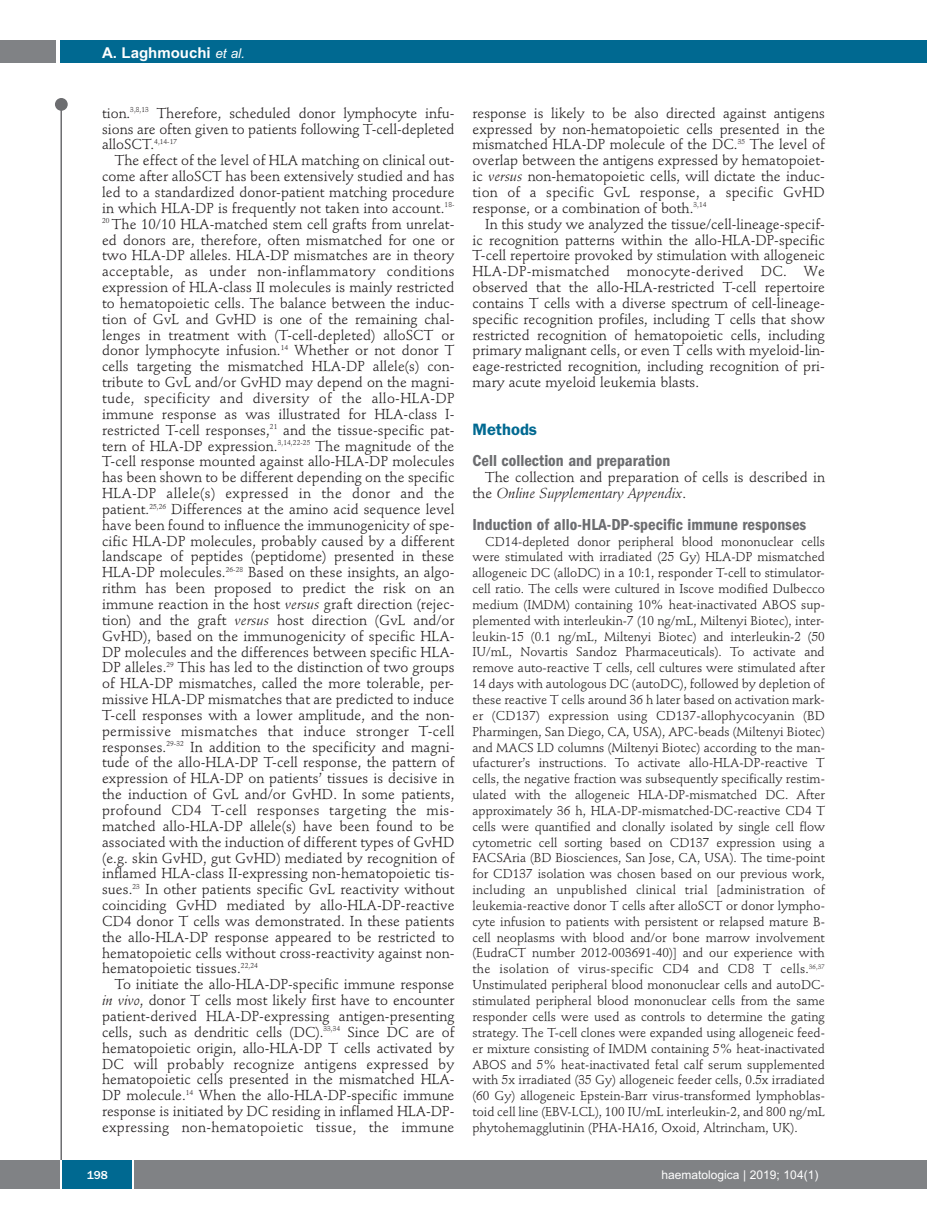
<style>
.page{position:relative;width:927px;height:1225px;background:#fff}
.page>*{position:absolute;margin:0;border:0;box-sizing:border-box;transform-origin:0 0}
.t1{font:600 condensed 16.5px "Franklin Gothic";color:#6c6d70}
.t2{font:600 16.5px "Franklin Gothic";color:#006991}
.t3{font:700 15px "Arial";color:#fff}
.t4{font:14.25px/15.9px "Stempel Schneidler";color:#231f20;text-align:justify}
.t5{font:12.75px/15.9px "Stempel Schneidler";color:#231f20;text-align:justify}
.t6{font:12px "Arial";color:#fff}
.t7{font:500 12px "Franklin Gothic";color:#fff}
.s1{font-weight:400;font-style:italic;font-size:13.5px}
.s2{font-style:italic}
</style>
<div class="page">
<div style="left:911px;top:40px;width:16px;height:22px;background:#006991"></div>
<div style="left:910px;top:1160px;width:17px;height:28px;background:#808285"></div>
<div style="left:55px;top:98px;width:13px;height:13px;background:#6c6d70;border-radius:50%"></div>
<hr style="left:60px;top:101px;width:2px;height:1061px;background:#6c6d70">
<div style="left:60px;top:40px;width:852px;height:22px;background:#006991"></div>
<div style="left:0;top:40px;width:56px;height:22px;background:#808285"></div>
<div style="left:0;top:1160px;width:911px;height:28px;background:#808285"></div>
<div style="left:62px;top:1160px;width:71px;height:28px;background:#006991"></div>
<hr style="left:60px;top:1160px;width:2px;height:28px;background:#fff">
<svg style="left:133px;top:1160px;width:1px;height:28px"></svg>
<p class="t3" style="left:102px;top:44px;width:144px">A. Laghmouchi <span class="s1">et al.</span></p>
<p class="t4" style="left:102px;top:106px;width:354px">tion.<sup>3,8,13</sup> Therefore, scheduled donor lymphocyte infu&shy;sions are often given to patients following T-cell-depleted alloSCT.<sup>4,14-17</sup></p>
<p class="t4" style="left:102px;top:154px;width:354px;text-indent:13px">The effect of the level of HLA matching on clinical out&shy;come after alloSCT has been extensively studied and has led to a standardized donor-patient matching procedure in which HLA-DP is frequently not taken into account.<sup>18- 20</sup> The 10/10 HLA-matched stem cell grafts from unrelat&shy;ed donors are, therefore, often mismatched for one or two HLA-DP alleles. HLA-DP mismatches are in theory acceptable, as under non-inflammatory conditions expression of HLA-class II molecules is mainly restricted to hematopoietic cells. The balance between the induc&shy;tion of GvL and GvHD is one of the remaining chal&shy;lenges in treatment with (T-cell-depleted) alloSCT or donor lymphocyte infusion.<sup>14</sup> Whether or not donor T cells targeting the mismatched HLA-DP allele(s) con&shy;tribute to GvL and/or GvHD may depend on the magni&shy;tude, specificity and diversity of the allo-HLA-DP immune response as was illustrated for HLA-class I&shy;restricted T-cell responses,<sup>21</sup> and the tissue-specific pat&shy;tern of HLA-DP expression.<sup>3,14,22-25</sup> The magnitude of the T-cell response mounted against allo-HLA-DP molecules has been shown to be different depending on the specific HLA-DP allele(s) expressed in the donor and the patient.<sup>25,26</sup> Differences at the amino acid sequence level have been found to influence the immunogenicity of spe&shy;cific HLA-DP molecules, probably caused by a different landscape of peptides (peptidome) presented in these HLA-DP molecules.<sup>26-28</sup> Based on these insights, an algo&shy;rithm has been proposed to predict the risk on an immune reaction in the host <span class="s2">versus</span> graft direction (rejec&shy;tion) and the graft <span class="s2">versus</span> host direction (GvL and/or GvHD), based on the immunogenicity of specific HLA-DP molecules and the differences between specific HLA-DP alleles.<sup>29</sup> This has led to the distinction of two groups of HLA-DP mismatches, called the more tolerable, per&shy;missive HLA-DP mismatches that are predicted to induce T-cell responses with a lower amplitude, and the non&shy;permissive mismatches that induce stronger T-cell responses.<sup>29-32</sup> In addition to the specificity and magni&shy;tude of the allo-HLA-DP T-cell response, the pattern of expression of HLA-DP on patients’ tissues is decisive in the induction of GvL and/or GvHD. In some patients, profound CD4 T-cell responses targeting the mis&shy;matched allo-HLA-DP allele(s) have been found to be associated with the induction of different types of GvHD (e.g. skin GvHD, gut GvHD) mediated by recognition of inflamed HLA-class II-expressing non-hematopoietic tis&shy;sues.<sup>23</sup> In other patients specific GvL reactivity without coinciding GvHD mediated by allo-HLA-DP-reactive CD4 donor T cells was demonstrated. In these patients the allo-HLA-DP response appeared to be restricted to hematopoietic cells without cross-reactivity against non&shy;hematopoietic tissues.<sup>22,24</sup></p>
<p class="t4" style="left:102px;top:978px;width:354px;text-indent:13px">To initiate the allo-HLA-DP-specific immune response <span class="s2">in vivo</span>, donor T cells most likely first have to encounter patient-derived HLA-DP-expressing antigen-presenting cells, such as dendritic cells (DC).<sup>33,34</sup> Since DC are of hematopoietic origin, allo-HLA-DP T cells activated by DC will probably recognize antigens expressed by hematopoietic cells presented in the mismatched HLA-DP molecule.<sup>14</sup> When the allo-HLA-DP-specific immune response is initiated by DC residing in inflamed HLA-DP&shy;expressing non-hematopoietic tissue, the immune</p>
<p class="t4" style="left:472px;top:106px;width:354px">response is likely to be also directed against antigens expressed by non-hematopoietic cells presented in the mismatched HLA-DP molecule of the DC.<sup>35</sup> The level of overlap between the antigens expressed by hematopoiet&shy;ic <span class="s2">versus</span> non-hematopoietic cells, will dictate the induc&shy;tion of a specific GvL response, a specific GvHD response, or a combination of both.<sup>3,14</sup></p>
<p class="t4" style="left:472px;top:217px;width:354px;text-indent:13px">In this study we analyzed the tissue/cell-lineage-specif&shy;ic recognition patterns within the allo-HLA-DP-specific T-cell repertoire provoked by stimulation with allogeneic HLA-DP-mismatched monocyte-derived DC. We observed that the allo-HLA-restricted T-cell repertoire contains T cells with a diverse spectrum of cell-lineage&shy;specific recognition profiles, including T cells that show restricted recognition of hematopoietic cells, including primary malignant cells, or even T cells with myeloid-lin&shy;eage-restricted recognition, including recognition of pri&shy;mary acute myeloid leukemia blasts.</p>
<p class="t2" style="left:472px;top:423px;width:66px">Methods</p>
<p class="t1" style="left:472px;top:455px;width:199px">Cell collection and preparation</p>
<p class="t4" style="left:472px;top:471px;width:354px;text-indent:13px">The collection and preparation of cells is described in the <span class="s2">Online Supplementary Appendix</span>.</p>
<p class="t1" style="left:472px;top:519px;width:335px">Induction of allo-HLA-DP-specific immune responses</p>
<p class="t5" style="left:472px;top:534px;width:354px;text-indent:13px">CD14-depleted donor peripheral blood mononuclear cells were stimulated with irradiated (25 Gy) HLA-DP mismatched allogeneic DC (alloDC) in a 10:1, responder T-cell to stimulator&shy;cell ratio. The cells were cultured in Iscove modified Dulbecco medium (IMDM) containing 10% heat-inactivated ABOS sup&shy;plemented with interleukin-7 (10 ng/mL, Miltenyi Biotec), inter&shy;leukin-15 (0.1 ng/mL, Miltenyi Biotec) and interleukin-2 (50<br>IU/mL, Novartis Sandoz Pharmaceuticals). To activate and remove auto-reactive T cells, cell cultures were stimulated after 14 days with autologous DC (autoDC), followed by depletion of these reactive T cells around 36 h later based on activation mark&shy;er (CD137) expression using CD137-allophycocyanin (BD Pharmingen, San Diego, CA, USA), APC-beads (Miltenyi Biotec) and MACS LD columns (Miltenyi Biotec) according to the man&shy;ufacturer’s instructions. To activate allo-HLA-DP-reactive T cells, the negative fraction was subsequently specifically restim&shy;ulated with the allogeneic HLA-DP-mismatched DC. After approximately 36 h, HLA-DP-mismatched-DC-reactive CD4 T cells were quantified and clonally isolated by single cell flow cytometric cell sorting based on CD137 expression using a FACSAria (BD Biosciences, San Jose, CA, USA). The time-point for CD137 isolation was chosen based on our previous work, including an unpublished clinical trial [administration of leukemia-reactive donor T cells after alloSCT or donor lympho&shy;cyte infusion to patients with persistent or relapsed mature B&shy;cell neoplasms with blood and/or bone marrow involvement (EudraCT number 2012-003691-40)] and our experience with the isolation of virus-specific CD4 and CD8 T cells.<sup>36,37<br></sup>Unstimulated peripheral blood mononuclear cells and autoDC&shy;stimulated peripheral blood mononuclear cells from the same responder cells were used as controls to determine the gating strategy. The T-cell clones were expanded using allogeneic feed&shy;er mixture consisting of IMDM containing 5% heat-inactivated ABOS and 5% heat-inactivated fetal calf serum supplemented with 5x irradiated (35 Gy) allogeneic feeder cells, 0.5x irradiated (60 Gy) allogeneic Epstein-Barr virus-transformed lymphoblas&shy;toid cell line (EBV-LCL), 100 IU/mL interleukin-2, and 800 ng/mL phytohemagglutinin (PHA-HA16, Oxoid, Altrincham, UK).</p>
<p class="t7" style="left:87px;top:1167px;width:23px">198</p>
<p class="t6" style="left:661px;top:1167px;width:158px">haematologica | 2019; 104(1)</p>
</div>
